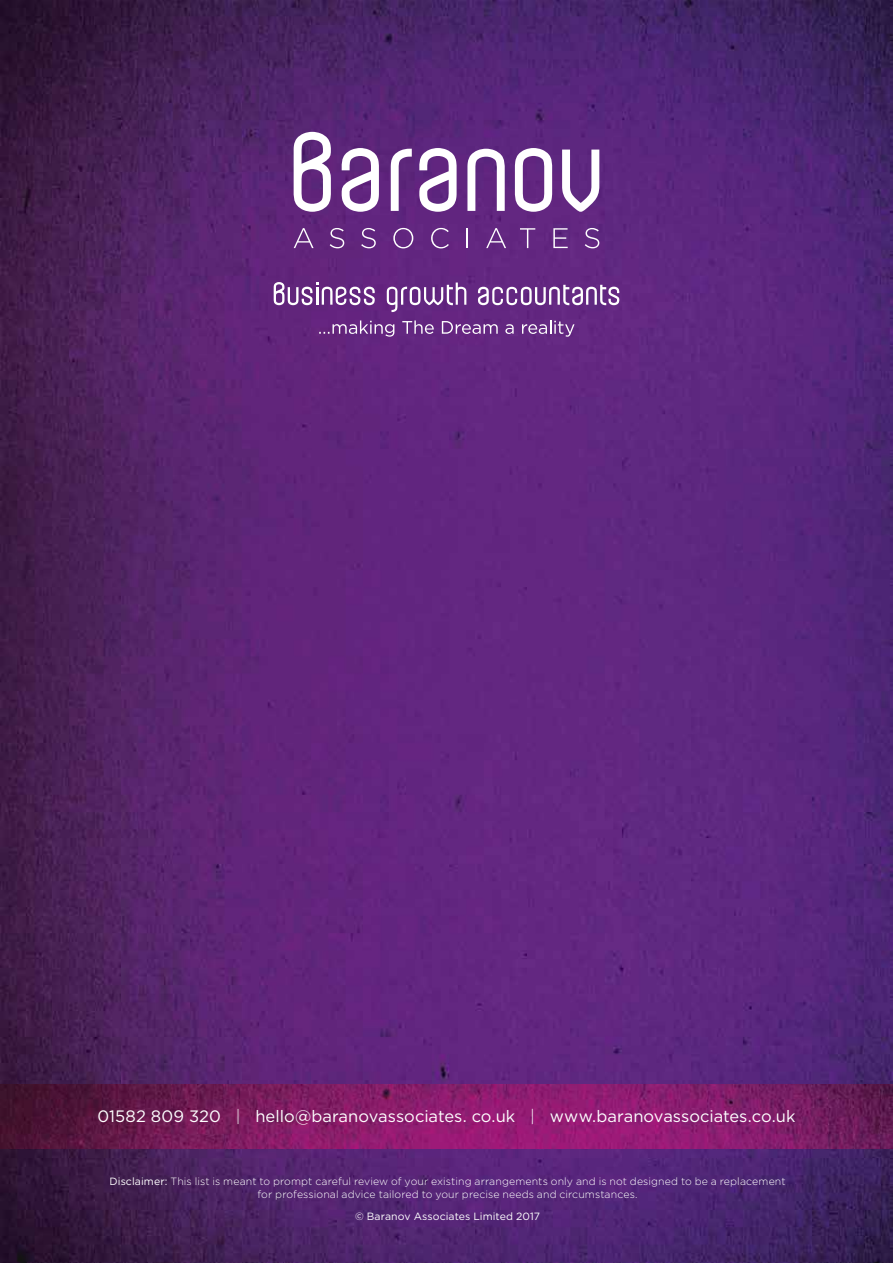
<style>
.page{position:relative;width:893px;height:1263px;background:#fff}
.page>*{position:absolute;margin:0;border:0;box-sizing:border-box;transform-origin:0 0}
.t1{font:16.5px "Gotham";color:#fff}
.t2{font:300 10.5px/13.5px "Gotham";letter-spacing:.01em;color:#fff;text-align:center}
.t3{font:10.5px "Gotham";letter-spacing:.005em;color:#fff}
.s1{font-weight:300}
.s2{font-weight:400}
</style>
<div class="page">
<img style="left:0;top:0;width:893px;height:1263px">
<svg style="left:294px;top:228px;width:20px;height:20px"></svg>
<svg style="left:330px;top:228px;width:14px;height:20px"></svg>
<svg style="left:361px;top:228px;width:15px;height:20px"></svg>
<svg style="left:393px;top:228px;width:20px;height:20px"></svg>
<svg style="left:431px;top:228px;width:18px;height:20px"></svg>
<svg style="left:467px;top:228px;width:1px;height:20px"></svg>
<svg style="left:486px;top:228px;width:20px;height:20px"></svg>
<svg style="left:520px;top:228px;width:15px;height:20px"></svg>
<svg style="left:553px;top:228px;width:15px;height:20px"></svg>
<svg style="left:585px;top:228px;width:14px;height:20px"></svg>
<svg style="left:515px;top:148px;width:37px;height:64px"></svg>
<svg style="left:562px;top:150px;width:37px;height:62px"></svg>
<svg style="left:419px;top:148px;width:38px;height:64px"></svg>
<svg style="left:342px;top:148px;width:37px;height:64px"></svg>
<svg style="left:391px;top:149px;width:21px;height:62px"></svg>
<svg style="left:467px;top:149px;width:38px;height:62px"></svg>
<svg style="left:294px;top:132px;width:37px;height:80px"></svg>
<svg style="left:319px;top:320px;width:75px;height:17px"></svg>
<svg style="left:402px;top:320px;width:32px;height:14px"></svg>
<svg style="left:442px;top:321px;width:56px;height:13px"></svg>
<svg style="left:505px;top:324px;width:9px;height:10px"></svg>
<svg style="left:522px;top:320px;width:52px;height:17px"></svg>
<svg style="left:478px;top:285px;width:141px;height:20px"></svg>
<svg style="left:387px;top:283px;width:79px;height:29px"></svg>
<svg style="left:274px;top:282px;width:101px;height:23px"></svg>
<img style="left:0;top:1084px;width:893px;height:64px">
<h1 class="t1" style="left:98px;top:1107px;width:699px">01582 809 320 <span class="s1">|</span> hello@baranovassociates. co.uk <span class="s1">|</span> www.baranovassociates.co.uk</h1>
<p class="t2" style="left:109px;top:1174px;width:678px"><span class="s2">Disclaimer:</span> This list is meant to prompt careful review of your existing arrangements only and is not designed to be a replacement for professional advice tailored to your precise needs and circumstances.</p>
<p class="t3" style="left:355px;top:1210px;width:186px">© Baranov Associates Limited 2017</p>
</div>
